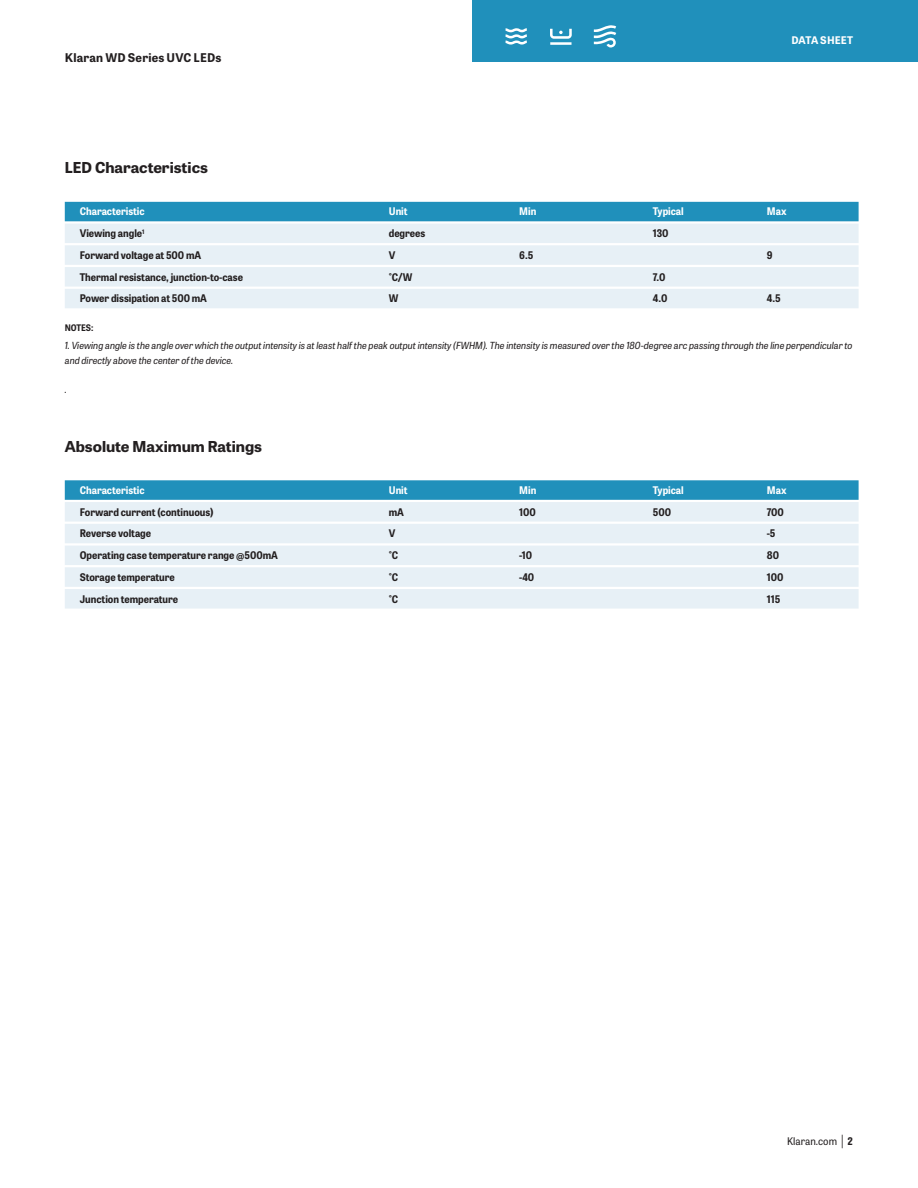
<style>
.page{position:relative;width:918px;height:1188px;background:#fff}
.page>*{position:absolute;margin:0;border:0;box-sizing:border-box;transform-origin:0 0}
.DS__subhead__chart{font:700 15px "Tablet Gothic Wide";color:#231f20}
.t1{font:700 12px "Tablet Gothic";letter-spacing:.01em;color:#231f20}
.DS__chart_text{font:700 10.5px "Tablet Gothic Narrow";letter-spacing:-.005em;color:#231f20}
.DS__chart_text-2{font:700 10.5px "Tablet Gothic Narrow";letter-spacing:-.005em;color:#fff}
.t2{font:10.5px "Tablet Gothic Narrow";color:#231f20}
.t3{font:700 10.5px "Tablet Gothic";letter-spacing:.01em;color:#fff}
.DS__notes{font:italic 9.75px/15px "Tablet Gothic Narrow";letter-spacing:-.005em;color:#231f20}
.DS__notes_header{font:700 9px "Tablet Gothic Narrow";letter-spacing:-.005em;color:#231f20}
.s1{font-weight:300;font-size:13.5px}
.s2{font-weight:700}
</style>
<div class="page">
<div style="left:472px;top:0;width:446px;height:62px;background:#2090bb"></div>
<svg style="left:506px;top:28px;width:21px;height:17px"></svg>
<svg style="left:550px;top:29px;width:22px;height:16px"></svg>
<svg style="left:594px;top:25px;width:22px;height:23px"></svg>
<div style="left:65px;top:202px;width:794px;height:19px;background:#2090bb"></div>
<div style="left:65px;top:224px;width:794px;height:19px;background:#e7f0f6"></div>
<div style="left:65px;top:245px;width:794px;height:20px;background:#e7f0f6"></div>
<div style="left:65px;top:267px;width:794px;height:20px;background:#e7f0f6"></div>
<div style="left:65px;top:289px;width:794px;height:19px;background:#e7f0f6"></div>
<div style="left:65px;top:480px;width:794px;height:20px;background:#2090bb"></div>
<div style="left:65px;top:502px;width:794px;height:20px;background:#e7f0f6"></div>
<div style="left:65px;top:524px;width:794px;height:19px;background:#e7f0f6"></div>
<div style="left:65px;top:546px;width:794px;height:19px;background:#e7f0f6"></div>
<div style="left:65px;top:567px;width:794px;height:20px;background:#e7f0f6"></div>
<div style="left:65px;top:589px;width:794px;height:20px;background:#e7f0f6"></div>
<p class="t1" style="left:65px;top:49px;width:158px">Klaran WD Series UVC LEDs</p>
<p class="t3" style="left:791px;top:33px;width:63px">DATA SHEET</p>
<p class="DS__subhead__chart" style="left:65px;top:157px;width:145px">LED Characteristics</p>
<p class="DS__chart_text-2" style="left:80px;top:204px;width:66px">Characteristic</p>
<p class="DS__chart_text-2" style="left:389px;top:204px;width:20px">Unit</p>
<p class="DS__chart_text-2" style="left:519px;top:204px;width:19px">Min</p>
<p class="DS__chart_text-2" style="left:653px;top:204px;width:33px">Typical</p>
<p class="DS__chart_text-2" style="left:767px;top:204px;width:21px">Max</p>
<p class="DS__chart_text" style="left:80px;top:226px;width:66px">Viewing angle<sup>1</sup></p>
<p class="DS__chart_text" style="left:389px;top:226px;width:38px">degrees</p>
<p class="DS__chart_text" style="left:653px;top:226px;width:17px">130</p>
<p class="DS__chart_text" style="left:80px;top:248px;width:123px">Forward voltage at 500 mA</p>
<p class="DS__chart_text" style="left:389px;top:248px;width:8px">V</p>
<p class="DS__chart_text" style="left:519px;top:248px;width:16px">6.5</p>
<p class="DS__chart_text" style="left:767px;top:248px;width:7px">9</p>
<p class="DS__chart_text" style="left:80px;top:269px;width:165px">Thermal resistance, junction-to-case</p>
<p class="DS__chart_text" style="left:389px;top:269px;width:25px">°C/W</p>
<p class="DS__chart_text" style="left:653px;top:269px;width:14px">7.0</p>
<p class="DS__chart_text" style="left:80px;top:291px;width:129px">Power dissipation at 500 mA</p>
<p class="DS__chart_text" style="left:389px;top:291px;width:11px">W</p>
<p class="DS__chart_text" style="left:653px;top:291px;width:16px">4.0</p>
<p class="DS__chart_text" style="left:767px;top:291px;width:15px">4.5</p>
<p class="DS__notes_header" style="left:65px;top:321px;width:30px">NOTES:</p>
<p class="DS__notes" style="left:65px;top:337px;width:789px">1. Viewing angle is the angle over which the output intensity is at least half the peak output intensity (FWHM). The intensity is measured over the 180-degree arc passing through the line perpendicular to and directly above the center of the device.</p>
<p class="DS__notes" style="left:65px;top:381px;width:4px">.</p>
<p class="DS__subhead__chart" style="left:65px;top:435px;width:199px">Absolute Maximum Ratings</p>
<p class="DS__chart_text-2" style="left:80px;top:483px;width:66px">Characteristic</p>
<p class="DS__chart_text-2" style="left:389px;top:483px;width:20px">Unit</p>
<p class="DS__chart_text-2" style="left:519px;top:483px;width:19px">Min</p>
<p class="DS__chart_text-2" style="left:653px;top:483px;width:33px">Typical</p>
<p class="DS__chart_text-2" style="left:767px;top:483px;width:21px">Max</p>
<p class="DS__chart_text" style="left:80px;top:504px;width:135px">Forward current (continuous)</p>
<p class="DS__chart_text" style="left:389px;top:504px;width:17px">mA</p>
<p class="DS__chart_text" style="left:519px;top:504px;width:18px">100</p>
<p class="DS__chart_text" style="left:653px;top:504px;width:20px">500</p>
<p class="DS__chart_text" style="left:767px;top:504px;width:19px">700</p>
<p class="DS__chart_text" style="left:80px;top:526px;width:73px">Reverse voltage</p>
<p class="DS__chart_text" style="left:389px;top:526px;width:8px">V</p>
<p class="DS__chart_text" style="left:767px;top:526px;width:10px">-5</p>
<p class="DS__chart_text" style="left:80px;top:548px;width:200px">Operating case temperature range @500mA</p>
<p class="DS__chart_text" style="left:389px;top:548px;width:11px">°C</p>
<p class="DS__chart_text" style="left:519px;top:548px;width:15px">-10</p>
<p class="DS__chart_text" style="left:767px;top:548px;width:14px">80</p>
<p class="DS__chart_text" style="left:80px;top:570px;width:97px">Storage temperature</p>
<p class="DS__chart_text" style="left:389px;top:570px;width:11px">°C</p>
<p class="DS__chart_text" style="left:519px;top:570px;width:17px">-40</p>
<p class="DS__chart_text" style="left:767px;top:570px;width:18px">100</p>
<p class="DS__chart_text" style="left:80px;top:591px;width:100px">Junction temperature</p>
<p class="DS__chart_text" style="left:389px;top:591px;width:11px">°C</p>
<p class="DS__chart_text" style="left:767px;top:591px;width:15px">115</p>
<p class="t2" style="left:787px;top:1134px;width:67px">Klaran.com <span class="s1">|</span> <span class="s2">2</span></p>
</div>
